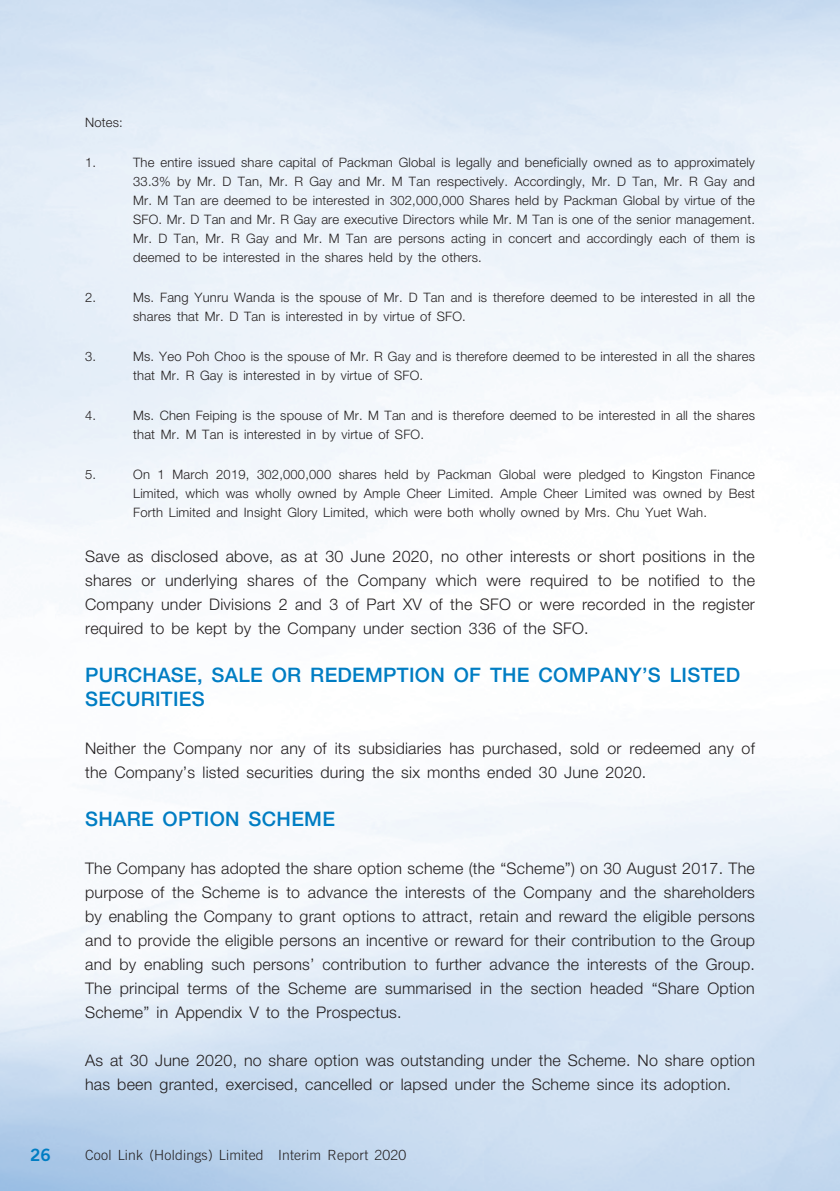
<style>
.page{position:relative;width:840px;height:1191px;background:#fff}
.page>*{position:absolute;margin:0;border:0;box-sizing:border-box;transform-origin:0 0}
._03_H1{font:500 20px/24px "Helvetica Neue LT Std";letter-spacing:.015em;color:#007dc3}
.t1{font:17px "Trade Gothic LT Std Bd 2";color:#007dc3}
._11_P0{font:300 16px/24px "Helvetica Neue LT Std";letter-spacing:.015em;color:#231f20;text-align:justify}
.t2{font:300 14px "Trade Gothic LT Std";letter-spacing:.015em;color:#231f20}
._21_IN0__Note{font:300 13px/19px "Helvetica Neue LT Std";letter-spacing:.015em;color:#231f20}
</style>
<div class="page">
<p class="_21_IN0__Note" style="left:85px;top:112px;width:39px">Notes:</p>
<p class="_21_IN0__Note" style="left:85px;top:152px;width:13px">1.</p>
<p class="_21_IN0__Note" style="left:133px;top:152px;width:623px;text-align:justify">The entire issued share capital of Packman Global is legally and beneficially owned as to approximately 33.3% by Mr. D Tan, Mr. R Gay and Mr. M Tan respectively. Accordingly, Mr. D Tan, Mr. R Gay and Mr. M Tan are deemed to be interested in 302,000,000 Shares held by Packman Global by virtue of the SFO. Mr. D Tan and Mr. R Gay are executive Directors while Mr. M Tan is one of the senior management.<br>Mr. D Tan, Mr. R Gay and Mr. M Tan are persons acting in concert and accordingly each of them is deemed to be interested in the shares held by the others.</p>
<p class="_21_IN0__Note" style="left:85px;top:287px;width:13px">2.</p>
<p class="_21_IN0__Note" style="left:133px;top:287px;width:622px">Ms. Fang Yunru Wanda is the spouse of Mr. D Tan and is therefore deemed to be interested in all the shares that Mr. D Tan is interested in by virtue of SFO.</p>
<p class="_21_IN0__Note" style="left:85px;top:346px;width:13px">3.</p>
<p class="_21_IN0__Note" style="left:133px;top:346px;width:623px">Ms. Yeo Poh Choo is the spouse of Mr. R Gay and is therefore deemed to be interested in all the shares that Mr. R Gay is interested in by virtue of SFO.</p>
<p class="_21_IN0__Note" style="left:85px;top:405px;width:13px">4.</p>
<p class="_21_IN0__Note" style="left:133px;top:405px;width:623px">Ms. Chen Feiping is the spouse of Mr. M Tan and is therefore deemed to be interested in all the shares that Mr. M Tan is interested in by virtue of SFO.</p>
<p class="_21_IN0__Note" style="left:85px;top:464px;width:13px">5.</p>
<p class="_21_IN0__Note" style="left:133px;top:464px;width:623px;text-align:justify">On 1 March 2019, 302,000,000 shares held by Packman Global were pledged to Kingston Finance Limited, which was wholly owned by Ample Cheer Limited. Ample Cheer Limited was owned by Best Forth Limited and Insight Glory Limited, which were both wholly owned by Mrs. Chu Yuet Wah.</p>
<p class="_11_P0" style="left:85px;top:544px;width:671px">Save as disclosed above, as at 30 June 2020, no other interests or short positions in the shares or underlying shares of the Company which were required to be notified to the Company under Divisions 2 and 3 of Part XV of the SFO or were recorded in the register required to be kept by the Company under section 336 of the SFO.</p>
<p class="_03_H1" style="left:85px;top:662px;width:656px">PURCHASE, SALE OR REDEMPTION OF THE COMPANY’S LISTED<br>SECURITIES</p>
<p class="_11_P0" style="left:85px;top:736px;width:671px">Neither the Company nor any of its subsidiaries has purchased, sold or redeemed any of the Company’s listed securities during the six months ended 30 June 2020.</p>
<p class="_03_H1" style="left:85px;top:806px;width:251px">SHARE OPTION SCHEME</p>
<p class="_11_P0" style="left:85px;top:856px;width:671px">The Company has adopted the share option scheme (the “Scheme”) on 30 August 2017. The purpose of the Scheme is to advance the interests of the Company and the shareholders by enabling the Company to grant options to attract, retain and reward the eligible persons and to provide the eligible persons an incentive or reward for their contribution to the Group and by enabling such persons’ contribution to further advance the interests of the Group.<br>The principal terms of the Scheme are summarised in the section headed “Share Option Scheme” in Appendix V to the Prospectus.</p>
<p class="_11_P0" style="left:85px;top:1048px;width:671px">As at 30 June 2020, no share option was outstanding under the Scheme. No share option has been granted, exercised, cancelled or lapsed under the Scheme since its adoption.</p>
<h2 class="t1" style="left:30px;top:1144px;width:23px">26</h2>
<p class="t2" style="left:85px;top:1147px;width:322px">Cool Link (Holdings) Limited Interim Report 2020</p>
</div>
